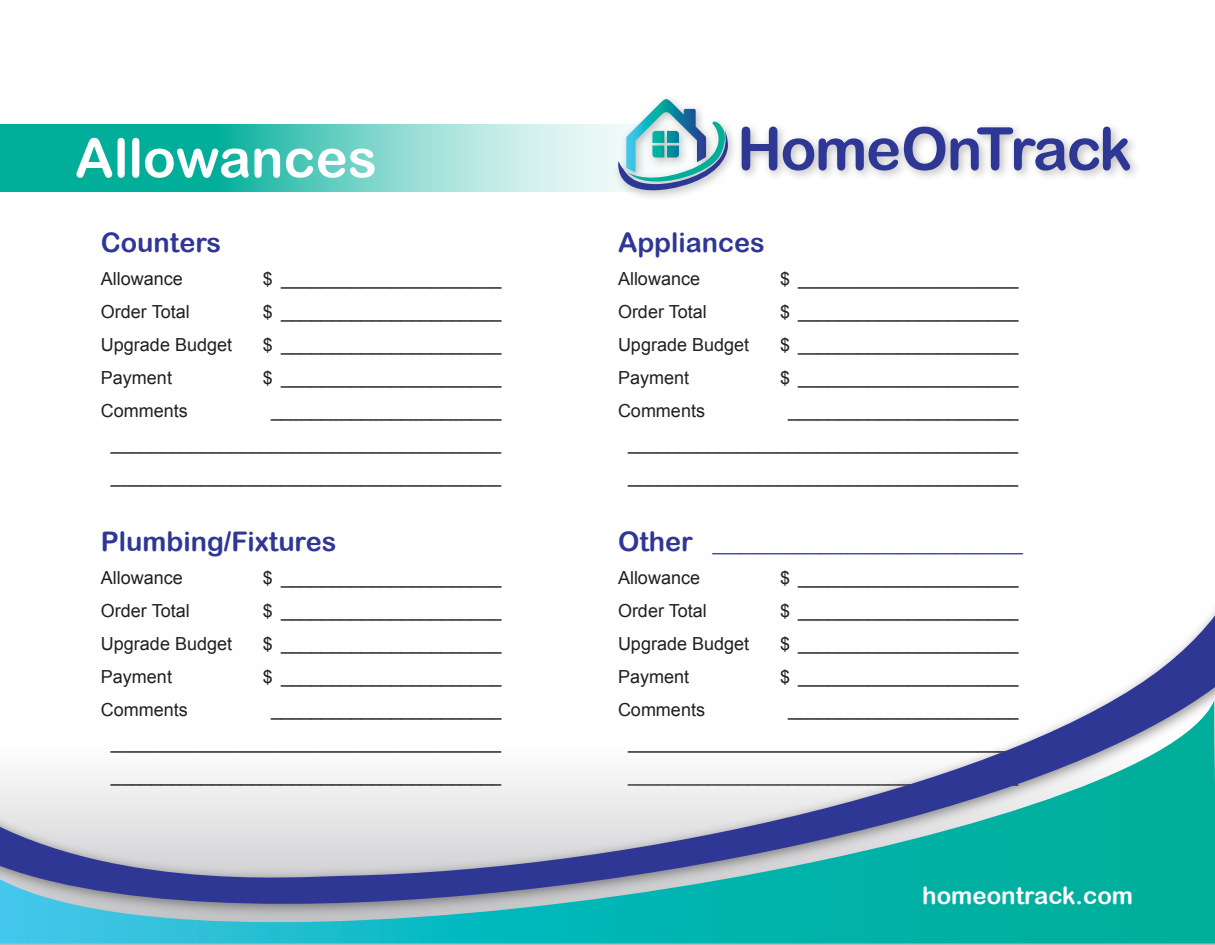
<style>
.page{position:relative;width:1215px;height:945px;background:#fff}
.page>*{position:absolute;margin:0;border:0;box-sizing:border-box;transform-origin:0 0}
.t1{font:54px "Arial Rounded MT Bold";color:#fff}
.t2{font:27px "Arial Rounded MT Bold";color:#2f3795}
.t3{font:24px "Arial Rounded MT Bold";color:#fff}
.t4{font:18px "Arial";color:#231f20}
</style>
<div class="page">
<svg style="left:0;top:124px;width:612px;height:68px;background:#5bcabd"></svg>
<div style="left:612px;top:93px;width:529px;height:108px;background:#231f20;opacity:.3"></div>
<svg style="left:742px;top:127px;width:35px;height:44px"></svg>
<svg style="left:783px;top:127px;width:162px;height:44px"></svg>
<svg style="left:951px;top:127px;width:179px;height:44px"></svg>
<svg style="left:618px;top:99px;width:110px;height:98px"></svg>
<svg style="left:1107px;top:609px;width:108px;height:91px"></svg>
<svg style="left:0;top:700px;width:1215px;height:245px"></svg>
<p class="t1" style="left:75px;top:126px;width:304px">Allowances</p>
<p class="t2" style="left:101px;top:227px;width:122px">Counters</p>
<p class="t4" style="left:101px;top:267px;width:84px">Allowance</p>
<p class="t4" style="left:263px;top:267px;width:240px">$ ______________________</p>
<p class="t4" style="left:101px;top:300px;width:90px">Order Total</p>
<p class="t4" style="left:263px;top:300px;width:240px">$ ______________________</p>
<p class="t4" style="left:101px;top:333px;width:133px">Upgrade Budget</p>
<p class="t4" style="left:263px;top:333px;width:240px">$ ______________________</p>
<p class="t4" style="left:101px;top:366px;width:73px">Payment</p>
<p class="t4" style="left:263px;top:366px;width:240px">$ ______________________</p>
<p class="t4" style="left:101px;top:399px;width:89px">Comments</p>
<p class="t4" style="left:271px;top:399px;width:232px">_______________________</p>
<p class="t4" style="left:111px;top:432px;width:392px">_______________________________________</p>
<p class="t4" style="left:111px;top:465px;width:392px">_______________________________________</p>
<p class="t2" style="left:101px;top:526px;width:237px">Plumbing/Fixtures</p>
<p class="t4" style="left:101px;top:566px;width:84px">Allowance</p>
<p class="t4" style="left:263px;top:566px;width:240px">$ ______________________</p>
<p class="t4" style="left:101px;top:599px;width:90px">Order Total</p>
<p class="t4" style="left:263px;top:599px;width:240px">$ ______________________</p>
<p class="t4" style="left:101px;top:632px;width:133px">Upgrade Budget</p>
<p class="t4" style="left:263px;top:632px;width:240px">$ ______________________</p>
<p class="t4" style="left:101px;top:665px;width:73px">Payment</p>
<p class="t4" style="left:263px;top:665px;width:240px">$ ______________________</p>
<p class="t4" style="left:101px;top:698px;width:89px">Comments</p>
<p class="t4" style="left:271px;top:698px;width:232px">_______________________</p>
<p class="t4" style="left:111px;top:731px;width:392px">_______________________________________</p>
<p class="t4" style="left:111px;top:764px;width:392px">_______________________________________</p>
<p class="t2" style="left:618px;top:227px;width:148px">Appliances</p>
<p class="t4" style="left:618px;top:267px;width:84px">Allowance</p>
<p class="t4" style="left:780px;top:267px;width:240px">$ ______________________</p>
<p class="t4" style="left:618px;top:300px;width:90px">Order Total</p>
<p class="t4" style="left:780px;top:300px;width:240px">$ ______________________</p>
<p class="t4" style="left:618px;top:333px;width:133px">Upgrade Budget</p>
<p class="t4" style="left:780px;top:333px;width:240px">$ ______________________</p>
<p class="t4" style="left:618px;top:366px;width:73px">Payment</p>
<p class="t4" style="left:780px;top:366px;width:240px">$ ______________________</p>
<p class="t4" style="left:618px;top:399px;width:89px">Comments</p>
<p class="t4" style="left:788px;top:399px;width:232px">_______________________</p>
<p class="t4" style="left:628px;top:432px;width:392px">_______________________________________</p>
<p class="t4" style="left:628px;top:465px;width:392px">_______________________________________</p>
<p class="t2" style="left:618px;top:526px;width:407px">Other _______________________</p>
<p class="t4" style="left:618px;top:566px;width:84px">Allowance</p>
<p class="t4" style="left:780px;top:566px;width:240px">$ ______________________</p>
<p class="t4" style="left:618px;top:599px;width:90px">Order Total</p>
<p class="t4" style="left:780px;top:599px;width:240px">$ ______________________</p>
<p class="t4" style="left:618px;top:632px;width:133px">Upgrade Budget</p>
<p class="t4" style="left:780px;top:632px;width:240px">$ ______________________</p>
<p class="t4" style="left:618px;top:665px;width:73px">Payment</p>
<p class="t4" style="left:780px;top:665px;width:240px">$ ______________________</p>
<p class="t4" style="left:618px;top:698px;width:89px">Comments</p>
<p class="t4" style="left:788px;top:698px;width:232px">_______________________</p>
<p class="t4" style="left:628px;top:731px;width:392px">_______________________________________</p>
<p class="t4" style="left:628px;top:764px;width:392px">_______________________________________</p>
<p class="t3" style="left:922px;top:881px;width:212px">homeontrack.com</p>
</div>
